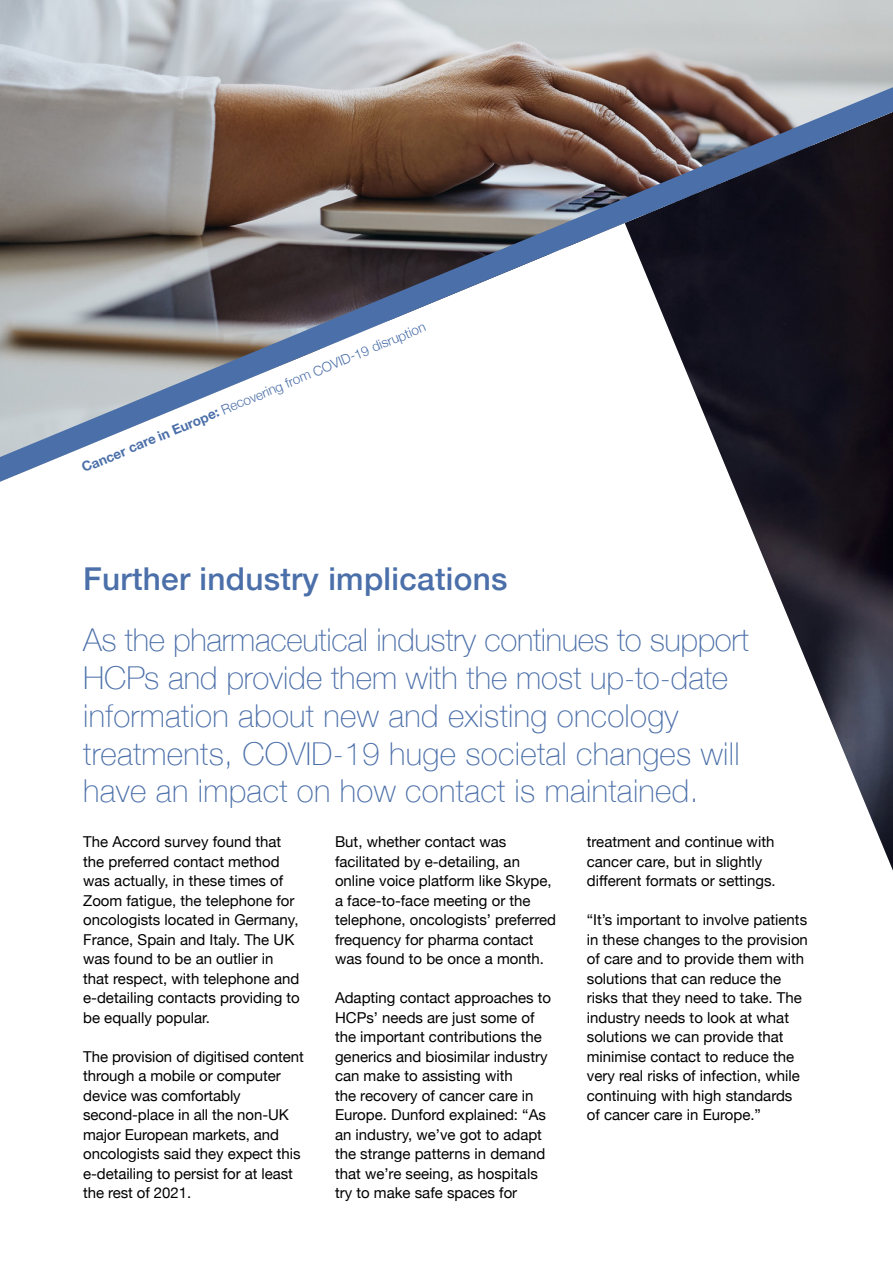
<style>
.page{position:relative;width:893px;height:1263px;background:#fff}
.page>*{position:absolute;margin:0;border:0;box-sizing:border-box;transform-origin:0 0}
.t1{font:100 31.5px/37.8px "Helvetica Neue";letter-spacing:.01em;color:#4b6fa9}
.t2{font:500 31.5px "Helvetica Neue";letter-spacing:.01em;color:#4b6fa9}
.t3{font:15px/19.5px "Helvetica Neue";color:#000}
.t4{font:300 13.5px "Helvetica Neue";color:#4b6fa9}
.s1{font-weight:700}
</style>
<div class="page">
<img style="left:732px;top:482px;width:161px;height:388px">
<img style="left:0;top:0;width:893px;height:87px">
<svg style="left:0;top:87px;width:893px;height:395px"></svg>
<p class="t4" style="left:79px;top:460px;width:372px;rotate:-23deg"><sup>Canc</sup><span class="s1">er care in Europe:</span> Recovering from COVID-19 disruption</p>
<h1 class="t2" style="left:83px;top:553px;width:426px">Further industry implications</h1>
<p class="t1" style="left:83px;top:620px;width:667px">As the pharmaceutical industry continues to support HCPs and provide them with the most up-to-date information about new and existing oncology treatments, COVID-19 huge societal changes will have an impact on how contact is maintained.</p>
<p class="t3" style="left:83px;top:833px;width:218px">The Accord survey found that the preferred contact method was actually, in these times of<br>Zoom fatigue, the telephone for oncologists located in Germany,<br>France, Spain and Italy. The UK was found to be an outlier in that respect, with telephone and e-detailing contacts providing to be equally popular.</p>
<p class="t3" style="left:83px;top:1048px;width:222px">The provision of digitised content through a mobile or computer device was comfortably second-place in all the non-UK major European markets, and oncologists said they expect this e-detailing to persist for at least the rest of 2021.</p>
<p class="t3" style="left:587px;top:833px;width:190px">treatment and continue with cancer care, but in slightly different formats or settings.</p>
<p class="t3" style="left:587px;top:911px;width:223px">“It’s important to involve patients in these changes to the provision of care and to provide them with solutions that can reduce the risks that they need to take. The industry needs to look at what solutions we can provide that minimise contact to reduce the very real risks of infection, while continuing with high standards of cancer care in Europe.”</p>
<p class="t3" style="left:335px;top:833px;width:223px">But, whether contact was facilitated by e-detailing, an online voice platform like Skype, a face-to-face meeting or the telephone, oncologists’ preferred frequency for pharma contact was found to be once a month.</p>
<p class="t3" style="left:335px;top:989px;width:218px">Adapting contact approaches to<br>HCPs’ needs are just some of the important contributions the generics and biosimilar industry can make to assisting with<br>the recovery of cancer care in<br>Europe. Dunford explained: “As an industry, we’ve got to adapt the strange patterns in demand that we’re seeing, as hospitals try to make safe spaces for</p>
</div>
